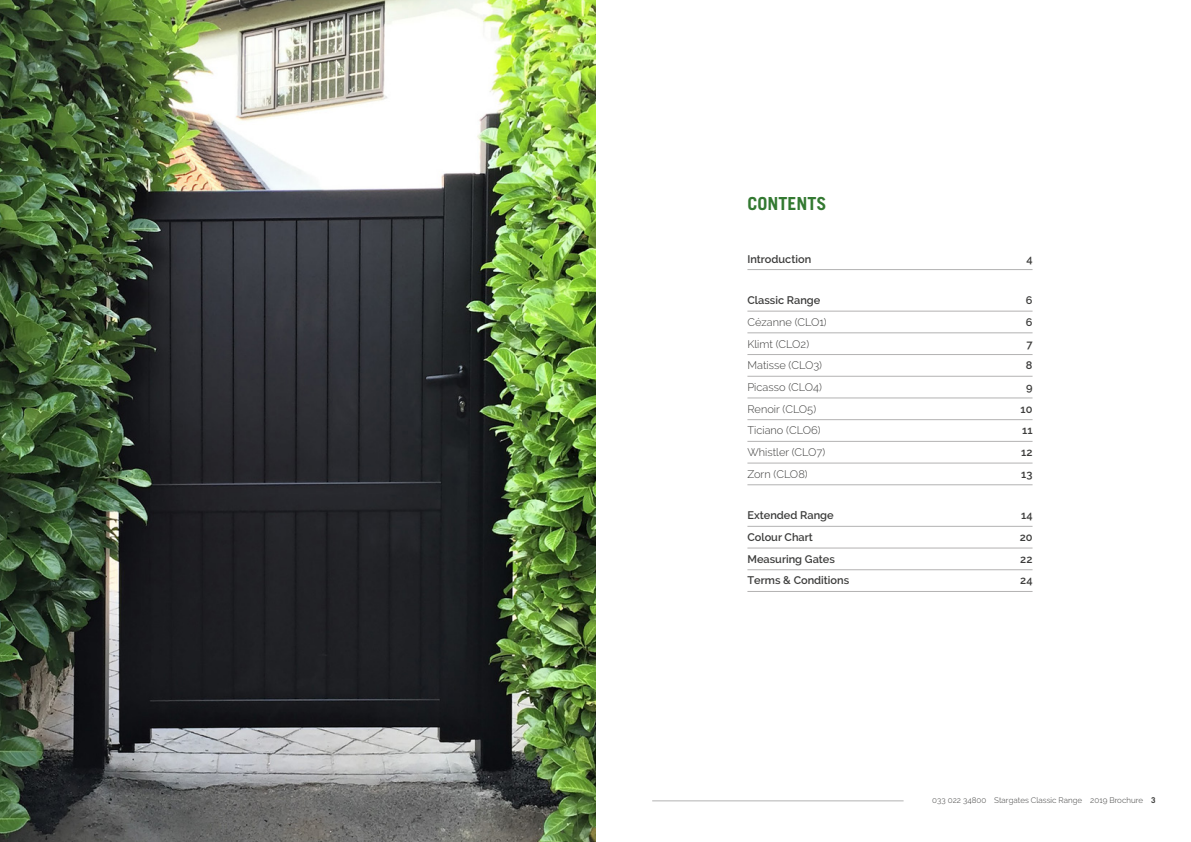
<style>
.page{position:relative;width:1191px;height:842px;background:#fff}
.page>*{position:absolute;margin:0;border:0;box-sizing:border-box;transform-origin:0 0}
.t1{font:700 18px "Trade Gothic";color:#337931}
.t2{font:600 11px "Raleway";color:#3c3c3b}
.t3{font:300 11px "Raleway";color:#3c3c3b}
.t4{font:300 8px "Raleway";color:#3c3c3b}
.s1{font-family:"Trade Gothic";font-weight:700}
</style>
<div class="page">
<hr style="left:652px;top:801px;width:251px;height:1px;background:#b3b2b2">
<img style="left:0;top:0;width:595px;height:842px">
<hr style="left:747px;top:269px;width:285px;height:1px;background:#b3b2b2">
<hr style="left:747px;top:311px;width:285px;height:1px;background:#b3b2b2">
<hr style="left:747px;top:333px;width:285px;height:1px;background:#b3b2b2">
<hr style="left:747px;top:354px;width:285px;height:1px;background:#b3b2b2">
<hr style="left:747px;top:376px;width:285px;height:1px;background:#b3b2b2">
<hr style="left:747px;top:398px;width:285px;height:1px;background:#b3b2b2">
<hr style="left:747px;top:419px;width:285px;height:1px;background:#b3b2b2">
<hr style="left:747px;top:441px;width:285px;height:1px;background:#b3b2b2">
<hr style="left:747px;top:463px;width:285px;height:1px;background:#b3b2b2">
<hr style="left:747px;top:485px;width:285px;height:1px;background:#b3b2b2">
<hr style="left:747px;top:526px;width:285px;height:1px;background:#b3b2b2">
<hr style="left:747px;top:548px;width:285px;height:1px;background:#b3b2b2">
<hr style="left:747px;top:570px;width:285px;height:1px;background:#b3b2b2">
<hr style="left:747px;top:591px;width:285px;height:1px;background:#b3b2b2">
<h1 class="t1" style="left:747px;top:192px;width:81px">CONTENTS</h1>
<p class="t2" style="left:747px;top:252px;width:65px">Introduction</p>
<p class="t2" style="left:1026px;top:252px;width:8px">4</p>
<p class="t2" style="left:747px;top:294px;width:74px">Classic Range</p>
<p class="t2" style="left:1025px;top:294px;width:8px">6</p>
<p class="t3" style="left:747px;top:316px;width:81px">Cézanne (CLO1)</p>
<p class="t2" style="left:1025px;top:316px;width:8px">6</p>
<p class="t3" style="left:747px;top:337px;width:63px">Klimt (CLO2)</p>
<p class="t2" style="left:1026px;top:337px;width:8px">7</p>
<p class="t3" style="left:747px;top:359px;width:76px">Matisse (CLO3)</p>
<p class="t2" style="left:1026px;top:359px;width:8px">8</p>
<p class="t3" style="left:747px;top:381px;width:76px">Picasso (CLO4)</p>
<p class="t2" style="left:1026px;top:381px;width:8px">9</p>
<p class="t3" style="left:747px;top:402px;width:70px">Renoir (CLO5)</p>
<p class="t2" style="left:1020px;top:402px;width:13px">10</p>
<p class="t3" style="left:747px;top:424px;width:75px">Ticiano (CLO6)</p>
<p class="t2" style="left:1022px;top:424px;width:12px">11</p>
<p class="t3" style="left:747px;top:446px;width:79px">Whistler (CLO7)</p>
<p class="t2" style="left:1021px;top:446px;width:13px">12</p>
<p class="t3" style="left:747px;top:467px;width:62px">Zorn (CLO8)</p>
<p class="t2" style="left:1021px;top:468px;width:13px">13</p>
<p class="t2" style="left:747px;top:509px;width:88px">Extended Range</p>
<p class="t2" style="left:1021px;top:509px;width:13px">14</p>
<p class="t2" style="left:747px;top:531px;width:67px">Colour Chart</p>
<p class="t2" style="left:1019px;top:531px;width:14px">20</p>
<p class="t2" style="left:747px;top:552px;width:89px">Measuring Gates</p>
<p class="t2" style="left:1020px;top:552px;width:14px">22</p>
<p class="t2" style="left:747px;top:574px;width:103px">Terms &amp; Conditions</p>
<p class="t2" style="left:1020px;top:574px;width:14px">24</p>
<p class="t4" style="left:932px;top:795px;width:225px">033 022 34800 Stargates Classic Range 2019 Brochure <span class="s1">3</span></p>
</div>
